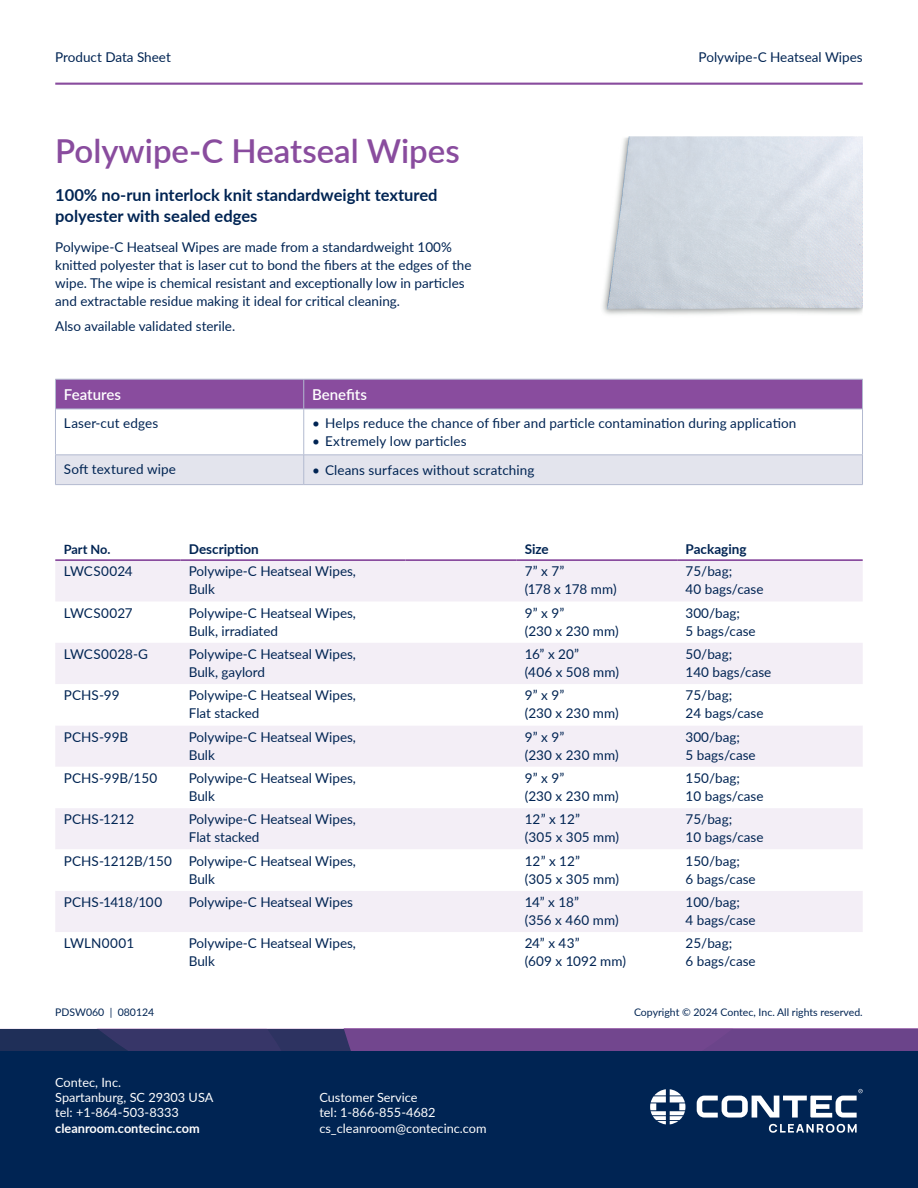
<style>
.page{position:relative;width:918px;height:1188px;background:#fff}
.page>*{position:absolute;margin:0;border:0;box-sizing:border-box;transform-origin:0 0}
.t1{font:600 33px "Lato";color:#894c9e}
.t2{font:700 16.5px/21px "Lato";color:#002453}
.t3{font:600 15px "Lato";color:#fff}
.t4{font:13.5px/18px "Lato";color:#002453}
.t5{font:700 13.5px "Lato";color:#002453}
.t6{font:12.75px/15.3px "Lato";color:#fff}
.t7{font:700 12.75px "Lato";color:#fff}
.t8{font:700 12.75px "Lato";letter-spacing:-.01em;color:#002453}
.t9{font:10.5px "Lato";color:#002453}
</style>
<div class="page">
<div style="left:0;top:1039px;width:918px;height:149px;background:#002453"></div>
<svg style="left:769px;top:1124px;width:88px;height:9px"></svg>
<svg style="left:697px;top:1089px;width:166px;height:29px"></svg>
<svg style="left:650px;top:1089px;width:35px;height:35px"></svg>
<svg style="left:0;top:1029px;width:918px;height:21px;background:#563e7c"></svg>
<hr style="left:55px;top:83px;width:808px;height:2px;background:#894c9e">
<div style="left:56px;top:380px;width:806px;height:29px;background:#894c9e"></div>
<hr style="left:55px;top:379px;width:249px;height:1px;background:#b3bad0">
<hr style="left:55px;top:379px;width:1px;height:30px;background:#b3bad0">
<hr style="left:304px;top:379px;width:559px;height:1px;background:#b3bad0">
<hr style="left:303px;top:379px;width:1px;height:30px;background:#b3bad0">
<hr style="left:862px;top:379px;width:1px;height:30px;background:#b3bad0">
<hr style="left:55px;top:409px;width:249px;height:1px;background:#b3bad0">
<hr style="left:55px;top:409px;width:1px;height:46px;background:#b3bad0">
<hr style="left:304px;top:409px;width:559px;height:1px;background:#b3bad0">
<hr style="left:303px;top:409px;width:1px;height:46px;background:#b3bad0">
<hr style="left:862px;top:409px;width:1px;height:46px;background:#b3bad0">
<div style="left:55px;top:455px;width:808px;height:29px;background:#e3e4ed"></div>
<hr style="left:55px;top:484px;width:249px;height:1px;background:#b3bad0">
<hr style="left:304px;top:484px;width:559px;height:1px;background:#b3bad0">
<img style="left:602px;top:136px;width:261px;height:179px">
<svg style="left:55px;top:561px;width:808px;height:123px;fill:#f3eef6"></svg>
<svg style="left:55px;top:726px;width:808px;height:206px;fill:#f3eef6"></svg>
<hr style="left:55px;top:559px;width:125px;height:2px;background:#894c9e">
<hr style="left:180px;top:559px;width:226px;height:2px;background:#894c9e">
<hr style="left:406px;top:559px;width:110px;height:2px;background:#894c9e">
<hr style="left:516px;top:559px;width:161px;height:2px;background:#894c9e">
<hr style="left:677px;top:559px;width:186px;height:2px;background:#894c9e">
<p class="t4" style="left:55px;top:47px;width:117px">Product Data Sheet</p>
<p class="t4" style="left:699px;top:47px;width:166px">Polywipe-C Heatseal Wipes</p>
<h1 class="t1" style="left:55px;top:127px;width:406px">Polywipe-C Heatseal Wipes</h1>
<p class="t2" style="left:55px;top:183px;width:384px">100% no-run interlock knit standardweight textured polyester with sealed edges</p>
<p class="t4" style="left:55px;top:238px;width:418px">Polywipe-C Heatseal Wipes are made from a standardweight 100% knitted polyester that is laser cut to bond the fibers at the edges of the wipe. The wipe is chemical resistant and exceptionally low in particles and extractable residue making it ideal for critical cleaning.</p>
<p class="t4" style="left:55px;top:317px;width:182px">Also available validated sterile.</p>
<p class="t3" style="left:64px;top:383px;width:58px">Features</p>
<p class="t3" style="left:312px;top:383px;width:56px">Benefits</p>
<p class="t4" style="left:64px;top:414px;width:96px">Laser-cut edges</p>
<p class="t4" style="left:312px;top:414px;width:486px">• Helps reduce the chance of fiber and particle contamination during application</p>
<p class="t4" style="left:312px;top:432px;width:156px">• Extremely low particles</p>
<p class="t4" style="left:64px;top:460px;width:114px">Soft textured wipe</p>
<p class="t4" style="left:312px;top:461px;width:224px">• Cleans surfaces without scratching</p>
<p class="t8" style="left:64px;top:540px;width:48px">Part No.</p>
<p class="t5" style="left:189px;top:539px;width:71px">Description</p>
<p class="t5" style="left:525px;top:539px;width:26px">Size</p>
<p class="t5" style="left:686px;top:539px;width:62px">Packaging</p>
<p class="t4" style="left:64px;top:562px;width:70px">LWCS0024</p>
<p class="t4" style="left:189px;top:562px;width:169px">Polywipe-C Heatseal Wipes,<br>Bulk</p>
<p class="t4" style="left:525px;top:562px;width:93px">7” x 7”<br>(178 x 178 mm)</p>
<p class="t4" style="left:686px;top:562px;width:79px">75/bag;<br>40 bags/case</p>
<p class="t4" style="left:64px;top:603px;width:71px">LWCS0027</p>
<p class="t4" style="left:189px;top:603px;width:169px">Polywipe-C Heatseal Wipes,<br>Bulk, irradiated</p>
<p class="t4" style="left:525px;top:603px;width:96px">9” x 9”<br>(230 x 230 mm)</p>
<p class="t4" style="left:686px;top:603px;width:72px">300/bag;<br>5 bags/case</p>
<p class="t4" style="left:64px;top:644px;width:86px">LWCS0028-G</p>
<p class="t4" style="left:189px;top:644px;width:169px">Polywipe-C Heatseal Wipes,<br>Bulk, gaylord</p>
<p class="t4" style="left:525px;top:644px;width:96px">16” x 20”<br>(406 x 508 mm)</p>
<p class="t4" style="left:686px;top:644px;width:87px">50/bag;<br>140 bags/case</p>
<p class="t4" style="left:64px;top:686px;width:57px">PCHS-99</p>
<p class="t4" style="left:189px;top:686px;width:169px">Polywipe-C Heatseal Wipes,<br>Flat stacked</p>
<p class="t4" style="left:525px;top:686px;width:96px">9” x 9”<br>(230 x 230 mm)</p>
<p class="t4" style="left:686px;top:686px;width:79px">75/bag;<br>24 bags/case</p>
<p class="t4" style="left:64px;top:727px;width:66px">PCHS-99B</p>
<p class="t4" style="left:189px;top:727px;width:169px">Polywipe-C Heatseal Wipes,<br>Bulk</p>
<p class="t4" style="left:525px;top:727px;width:96px">9” x 9”<br>(230 x 230 mm)</p>
<p class="t4" style="left:686px;top:727px;width:72px">300/bag;<br>5 bags/case</p>
<p class="t4" style="left:64px;top:768px;width:95px">PCHS-99B/150</p>
<p class="t4" style="left:189px;top:768px;width:169px">Polywipe-C Heatseal Wipes,<br>Bulk</p>
<p class="t4" style="left:525px;top:768px;width:96px">9” x 9”<br>(230 x 230 mm)</p>
<p class="t4" style="left:686px;top:768px;width:79px">150/bag;<br>10 bags/case</p>
<p class="t4" style="left:64px;top:810px;width:72px">PCHS-1212</p>
<p class="t4" style="left:189px;top:810px;width:169px">Polywipe-C Heatseal Wipes,<br>Flat stacked</p>
<p class="t4" style="left:525px;top:810px;width:96px">12” x 12”<br>(305 x 305 mm)</p>
<p class="t4" style="left:686px;top:810px;width:79px">75/bag;<br>10 bags/case</p>
<p class="t4" style="left:64px;top:851px;width:110px">PCHS-1212B/150</p>
<p class="t4" style="left:189px;top:851px;width:169px">Polywipe-C Heatseal Wipes,<br>Bulk</p>
<p class="t4" style="left:525px;top:851px;width:96px">12” x 12”<br>(305 x 305 mm)</p>
<p class="t4" style="left:686px;top:851px;width:72px">150/bag;<br>6 bags/case</p>
<p class="t4" style="left:64px;top:892px;width:100px">PCHS-1418/100</p>
<p class="t4" style="left:189px;top:892px;width:166px">Polywipe-C Heatseal Wipes</p>
<p class="t4" style="left:525px;top:892px;width:95px">14” x 18”<br>(356 x 460 mm)</p>
<p class="t4" style="left:686px;top:892px;width:72px">100/bag;<br>4 bags/case</p>
<p class="t4" style="left:64px;top:934px;width:72px">LWLN0001</p>
<p class="t4" style="left:189px;top:934px;width:169px">Polywipe-C Heatseal Wipes,<br>Bulk</p>
<p class="t4" style="left:525px;top:934px;width:103px">24” x 43”<br>(609 x 1092 mm)</p>
<p class="t4" style="left:686px;top:934px;width:72px">25/bag;<br>6 bags/case</p>
<p class="t9" style="left:55px;top:1005px;width:101px">PDSW060 | 080124</p>
<p class="t9" style="left:634px;top:1005px;width:230px">Copyright © 2024 Contec, Inc. All rights reserved.</p>
<p class="t6" style="left:55px;top:1074px;width:160px">Contec, Inc.<br>Spartanburg, SC 29303 USA tel: +1-864-503-8333</p>
<p class="t7" style="left:55px;top:1119px;width:146px">cleanroom.contecinc.com</p>
<p class="t6" style="left:319px;top:1089px;width:169px">Customer Service<br>tel: 1-866-855-4682 cs_cleanroom@contecinc.com</p>
</div>
